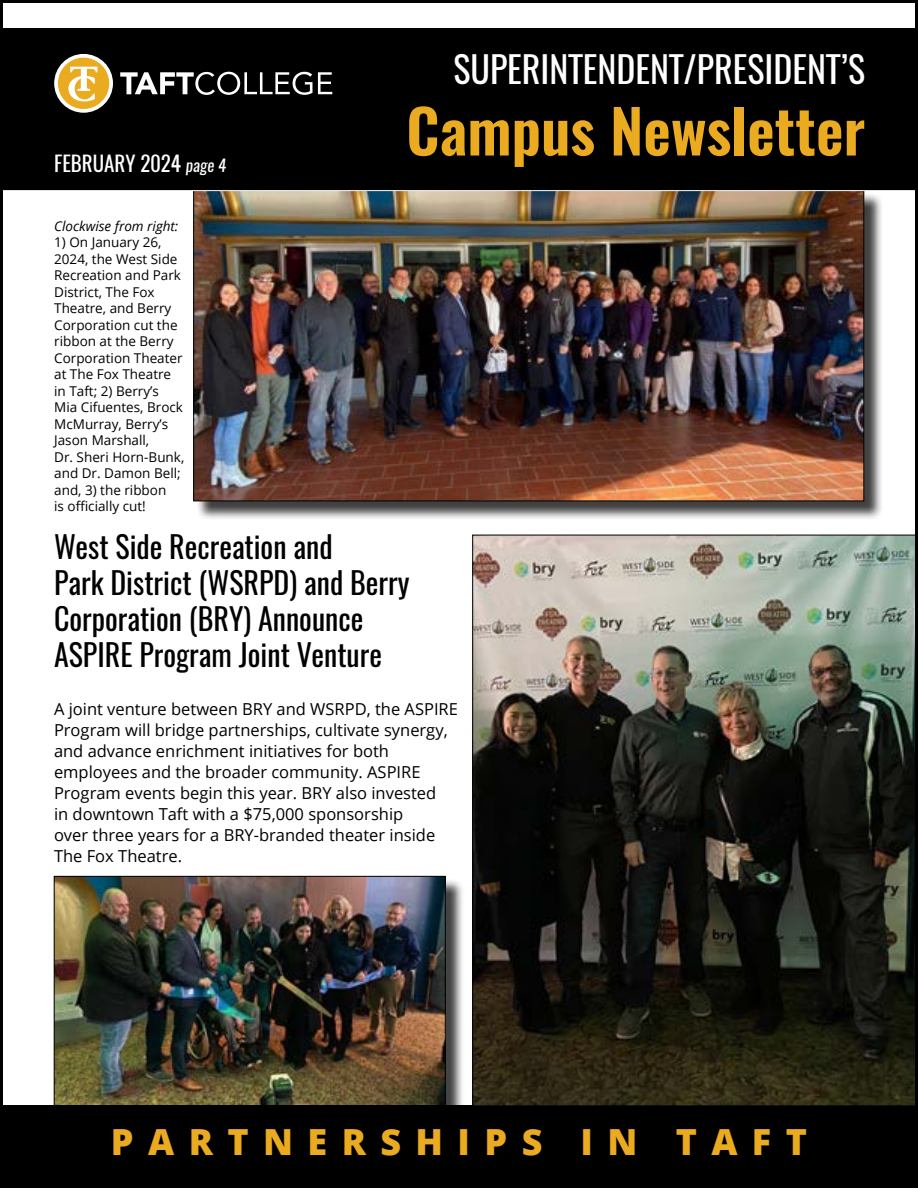
<style>
.page{position:relative;width:918px;height:1188px;background:#fff}
.page>*{position:absolute;margin:0;border:0;box-sizing:border-box;transform-origin:0 0}
.t1{font:600 60px "Oswald";color:#ebab21}
.t2{font:36px "Oswald";color:#fff}
.t3{font:800 36px "Open Sans";letter-spacing:.4em;color:#ebab21}
.t4{font:30px/36px "Oswald";color:#000}
.t5{font:21px "Oswald";color:#fff}
.t6{font:16.5px/21px "Open Sans";color:#000}
.t7{font:13.5px/16.5px "Open Sans";color:#000}
.t8{font:italic 13.5px "Open Sans";color:#000}
.s1{font-style:italic;font-size:16.5px}
</style>
<div class="page">
<div style="left:196px;top:193px;width:687px;height:327px;background:#000;opacity:.75"></div>
<img style="left:196px;top:192px;width:666px;height:307px">
<div style="left:57px;top:879px;width:408px;height:246px;background:#000;opacity:.75"></div>
<img style="left:56px;top:878px;width:388px;height:226px">
<div style="left:54px;top:876px;width:392px;height:230px;border:1px solid #000"></div>
<div style="left:0;top:28px;width:918px;height:162px;background:#000"></div>
<svg style="left:120px;top:72px;width:192px;height:23px"></svg>
<svg style="left:318px;top:72px;width:14px;height:22px"></svg>
<svg style="left:54px;top:54px;width:59px;height:59px"></svg>
<div style="left:0;top:1106px;width:918px;height:82px;background:#000"></div>
<svg style="left:472px;top:535px;width:442px;height:571px;background:#44443b"></svg>
<p class="t5" style="left:54px;top:149px;width:174px">FEBRUARY 2024 <span class="s1">page 4</span></p>
<p class="t8" style="left:54px;top:217px;width:126px">Clockwise from right:</p>
<p class="t7" style="left:54px;top:234px;width:132px">1) On January 26,<br>2024, the West Side<br>Recreation and Park<br>District, The Fox<br>Theatre, and Berry<br>Corporation cut the ribbon at the Berry<br>Corporation Theater at The Fox Theatre in Taft; 2) Berry’s<br>Mia Cifuentes, Brock<br>McMurray, Berry’s<br>Jason Marshall,<br>Dr. Sheri Horn-Bunk, and Dr. Damon Bell; and, 3) the ribbon<br>is officially cut!</p>
<h2 class="t2" style="left:453px;top:44px;width:413px">SUPERINTENDENT/PRESIDENT’S</h2>
<h1 class="t1" style="left:406px;top:89px;width:460px">Campus Newsletter</h1>
<h3 class="t4" style="left:54px;top:529px;width:357px">West Side Recreation and<br>Park District (WSRPD) and Berry<br>Corporation (BRY) Announce<br>ASPIRE Program Joint Venture</h3>
<p class="t6" style="left:54px;top:698px;width:406px">A joint venture between BRY and WSRPD, the ASPIRE Program will bridge partnerships, cultivate synergy, and advance enrichment initiatives for both employees and the broader community. ASPIRE Program events begin this year. BRY also invested<br>in downtown Taft with a $75,000 sponsorship<br>over three years for a BRY-branded theater inside The Fox Theatre.</p>
<h2 class="t3" style="left:111px;top:1114px;width:698px">PARTNERSHIPS IN TAFT</h2>
</div>
